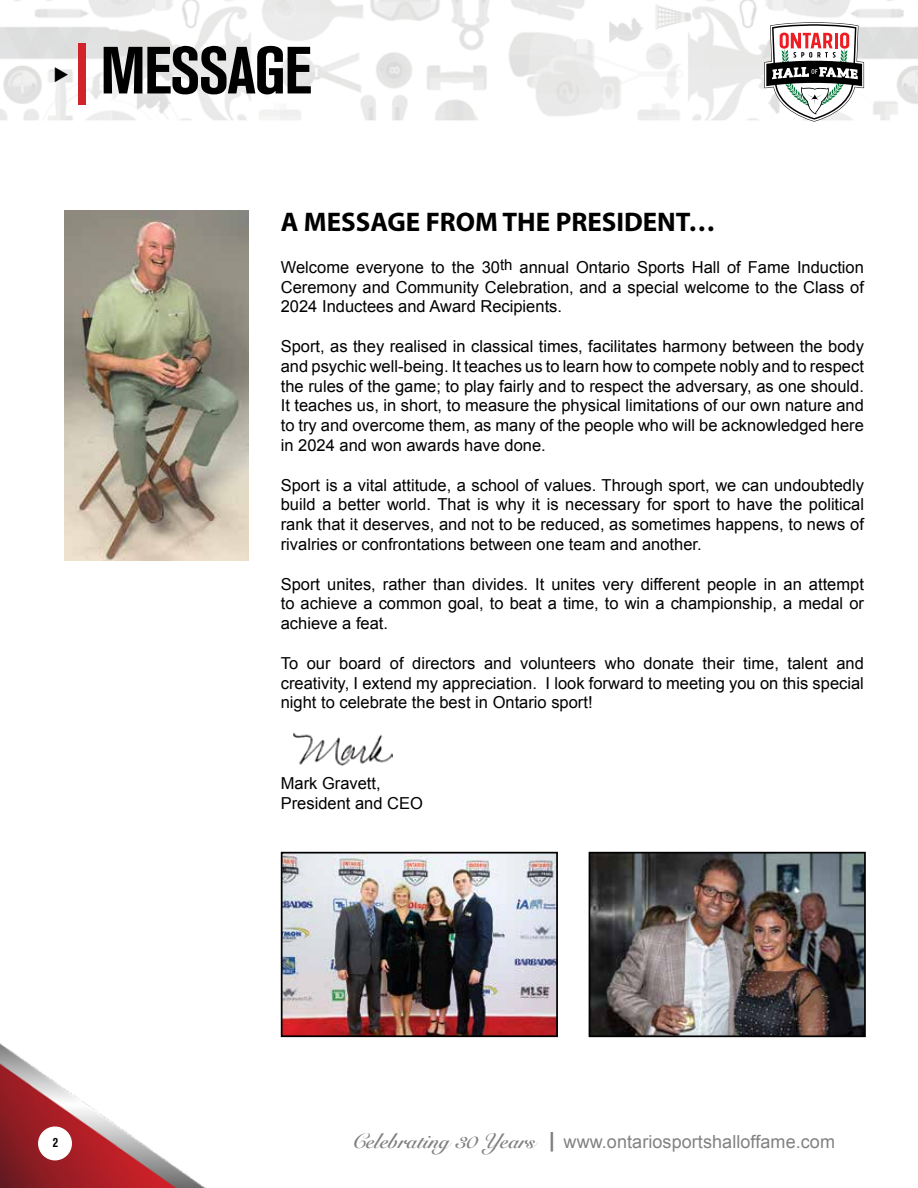
<style>
.page{position:relative;width:918px;height:1188px;background:#fff}
.page>*{position:absolute;margin:0;border:0;box-sizing:border-box;transform-origin:0 0}
.t1{font:66px "Akzidenz Grotesk BQ Bd Cnd Alt";letter-spacing:-.025em;color:#000}
.t2{font:700 27px "Myriad Pro";color:#000}
.t3{font:18px "Arial";letter-spacing:.005em;color:#000}
.t4{font:16.5px/19.8px "Arial";color:#000;text-align:justify}
.t5{font:13.5px "Akzidenz Grotesk BQ Bd Cnd Alt";color:#000}
.s1{color:#d2232a}
.s2{font-family:"Snell Roundhand";font-weight:700;font-size:21px}
.s3{font-family:"Akzidenz Grotesk BQ Bd Cnd Alt";font-size:21px}
</style>
<div class="page">
<img style="left:0;top:0;width:918px;height:1015px">
<img style="left:0;top:966px;width:222px;height:222px">
<div style="left:38px;top:1126px;width:34px;height:34px;background:#fff;border-radius:50%"></div>
<img style="left:281px;top:726px;width:111px;height:41px">
<img style="left:592px;top:855px;width:271px;height:179px">
<div style="left:589px;top:852px;width:277px;height:185px;border:2px solid #000"></div>
<img style="left:284px;top:855px;width:271px;height:179px">
<div style="left:281px;top:852px;width:277px;height:185px;border:2px solid #000"></div>
<img style="left:65px;top:210px;width:183px;height:350px">
<svg style="left:764px;top:22px;width:100px;height:100px"></svg>
<h1 class="t1" style="left:54px;top:33px;width:260px">◆ <span class="s1">|</span> MESSAGE</h1>
<h2 class="t2" style="left:281px;top:205px;width:436px">A MESSAGE FROM THE PRESIDENT…</h2>
<p class="t4" style="left:281px;top:257px;width:585px">Welcome everyone to the 30<sup>th</sup> annual Ontario Sports Hall of Fame Induction Ceremony and Community Celebration, and a special welcome to the Class of 2024 Inductees and Award Recipients.</p>
<p class="t4" style="left:281px;top:336px;width:585px">Sport, as they realised in classical times, facilitates harmony between the body and psychic well-being. It teaches us to learn how to compete nobly and to respect the rules of the game; to play fairly and to respect the adversary, as one should.<br>It teaches us, in short, to measure the physical limitations of our own nature and to try and overcome them, as many of the people who will be acknowledged here in 2024 and won awards have done.</p>
<p class="t4" style="left:281px;top:475px;width:585px">Sport is a vital attitude, a school of values. Through sport, we can undoubtedly build a better world. That is why it is necessary for sport to have the political rank that it deserves, and not to be reduced, as sometimes happens, to news of rivalries or confrontations between one team and another.</p>
<p class="t4" style="left:281px;top:574px;width:585px">Sport unites, rather than divides. It unites very different people in an attempt to achieve a common goal, to beat a time, to win a championship, a medal or achieve a feat.</p>
<p class="t4" style="left:281px;top:653px;width:585px">To our board of directors and volunteers who donate their time, talent and creativity, I extend my appreciation. I look forward to meeting you on this special night to celebrate the best in Ontario sport!</p>
<p class="t4" style="left:281px;top:774px;width:144px">Mark Gravett,<br>President and CEO</p>
<p class="t5" style="left:53px;top:1135px;width:7px">2</p>
<p class="t3" style="left:352px;top:1130px;width:484px"><span class="s2">Celebrating 30 Years</span> <span class="s3">|</span> www.ontariosportshalloffame.com</p>
</div>
